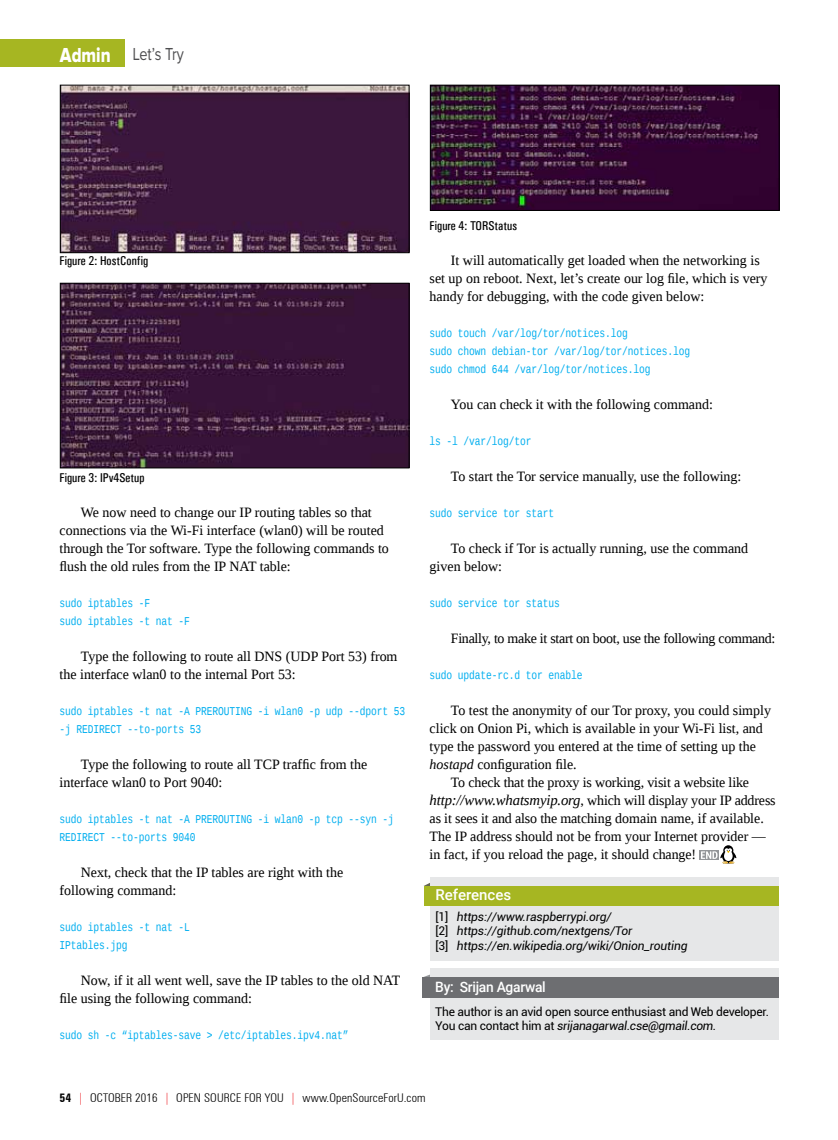
<style>
.page{position:relative;width:838px;height:1140px;background:#fff}
.page>*{position:absolute;margin:0;border:0;box-sizing:border-box;transform-origin:0 0}
.t1{font:18px "Proxima Nova";letter-spacing:-.01em;color:#4d4d4f;scale:.8 1}
.t2{font:500 15px "Roboto";color:#fff}
.t3{font:14.25px/18px "Liberation Serif";color:#000}
.t4{font:14.25px "Liberation Serif";letter-spacing:-.02em;color:#000}
.t5{font:500 14.25px "Roboto";letter-spacing:-.02em;color:#fff}
.t6{font:12.75px "Univers Condensed";color:#000}
.t7{font:12px/18px "Liberation Mono";letter-spacing:-.01em;color:#00aeef;scale:.8 1}
.t8{font:italic 12px/14.4px "Roboto";letter-spacing:-.01em;color:#000}
.t9{font:12px/14.4px "Roboto";letter-spacing:-.02em;color:#000}
.t10{font:300 condensed 12px "Zurich BT";letter-spacing:.01em;color:#000}
.s1{font-family:"Proxima Nova Extrabld";font-size:21px;color:#fff}
.s2{font-style:italic}
.s3{font-style:italic;font-size:15px}
.s4{font-style:normal}
.s5{font-weight:700}
.s6{color:#ed1d24}
</style>
<div class="page">
<div style="left:0;top:40px;width:125px;height:27px;background:#a6b622"></div>
<div style="left:430px;top:968px;width:348px;height:72px;background:#e6e7e8"></div>
<div style="left:422px;top:977px;width:356px;height:21px;background:#6d6e71"></div>
<div style="left:699px;top:850px;width:19px;height:9px;background:#939598"></div>
<svg style="left:701px;top:845px;width:35px;height:18px"></svg>
<div style="left:430px;top:877px;width:348px;height:83px;background:#e6e7e8"></div>
<svg style="left:424px;top:883px;width:6px;height:3px"></svg>
<div style="left:423px;top:886px;width:355px;height:19px;background:#a6b622"></div>
<img style="left:62px;top:87px;width:345px;height:164px">
<div style="left:60px;top:85px;width:349px;height:168px;border:1px solid #000"></div>
<img style="left:432px;top:87px;width:345px;height:122px">
<div style="left:430px;top:85px;width:349px;height:126px;border:1px solid #000"></div>
<img style="left:62px;top:285px;width:345px;height:181px">
<div style="left:60px;top:283px;width:349px;height:185px;border:1px solid #000"></div>
<p class="t1" style="left:60px;top:46px;width:156px"><span class="s1">Admin</span> Let’s Try</p>
<p class="t6" style="left:60px;top:253px;width:90px">Figure 2: HostConfig</p>
<p class="t6" style="left:60px;top:470px;width:87px">Figure 3: IPv4Setup</p>
<p class="t3" style="left:60px;top:503px;width:331px;text-indent:21px">We now need to change our IP routing tables so that connections via the Wi-Fi interface (wlan0) will be routed through the Tor software. Type the following commands to flush the old rules from the IP NAT table:</p>
<p class="t7" style="left:60px;top:595px;width:164px">sudo iptables -F<br>sudo iptables -t nat -F</p>
<p class="t3" style="left:60px;top:647px;width:339px;text-indent:21px">Type the following to route all DNS (UDP Port 53) from the interface wlan0 to the internal Port 53:</p>
<p class="t7" style="left:60px;top:703px;width:434px">sudo iptables -t nat -A PREROUTING -i wlan0 -p udp --dport 53 -j REDIRECT --to-ports 53</p>
<p class="t3" style="left:60px;top:755px;width:309px;text-indent:21px">Type the following to route all TCP traffic from the interface wlan0 to Port 9040:</p>
<p class="t7" style="left:60px;top:811px;width:419px">sudo iptables -t nat -A PREROUTING -i wlan0 -p tcp --syn -j<br>REDIRECT --to-ports 9040</p>
<p class="t3" style="left:60px;top:863px;width:285px;text-indent:21px">Next, check that the IP tables are right with the following command:</p>
<p class="t7" style="left:60px;top:919px;width:164px">sudo iptables -t nat -L<br>IPtables.jpg</p>
<p class="t3" style="left:60px;top:971px;width:342px;text-indent:21px">Now, if it all went well, save the IP tables to the old NAT file using the following command:</p>
<p class="t7" style="left:60px;top:1027px;width:363px">sudo sh -c “iptables-save &gt; /etc/iptables.ipv4.nat”</p>
<p class="t6" style="left:429px;top:218px;width:89px">Figure 4: TORStatus</p>
<p class="t3" style="left:429px;top:251px;width:339px;text-indent:21px">It will automatically get loaded when the networking is set up on reboot. Next, let’s create our log file, which is very handy for debugging, with the code given below:</p>
<p class="t7" style="left:429px;top:325px;width:327px">sudo touch /var/log/tor/notices.log<br>sudo chown debian-tor /var/log/tor/notices.log sudo chmod 644 /var/log/tor/notices.log</p>
<p class="t3" style="left:451px;top:395px;width:263px">You can check it with the following command:</p>
<p class="t7" style="left:429px;top:433px;width:129px">ls -l /var/log/tor</p>
<p class="t3" style="left:451px;top:467px;width:292px">To start the Tor service manually, use the following:</p>
<p class="t7" style="left:429px;top:505px;width:157px">sudo service tor start</p>
<p class="t3" style="left:429px;top:539px;width:320px;text-indent:21px">To check if Tor is actually running, use the command given below:</p>
<p class="t7" style="left:429px;top:595px;width:164px">sudo service tor status</p>
<p class="t4" style="left:451px;top:629px;width:326px">Finally, to make it start on boot, use the following command:</p>
<p class="t7" style="left:429px;top:667px;width:193px">sudo update-rc.d tor enable</p>
<p class="t3" style="left:451px;top:701px;width:322px">To test the anonymity of our Tor proxy, you could simply</p>
<p class="t3" style="left:429px;top:719px;width:335px">click on Onion Pi, which is available in your Wi-Fi list, and</p>
<p class="t3" style="left:429px;top:737px;width:328px">type the password you entered at the time of setting up the</p>
<p class="t3" style="left:429px;top:755px;width:149px"><span class="s2">hostapd</span> configuration file.</p>
<p class="t3" style="left:451px;top:773px;width:300px">To check that the proxy is working, visit a website like</p>
<p class="t3" style="left:429px;top:791px;width:347px"><span class="s3">http://www.whatsmyip.org</span>, which will display your IP address</p>
<p class="t3" style="left:429px;top:809px;width:336px">as it sees it and also the matching domain name, if available.</p>
<p class="t3" style="left:429px;top:827px;width:338px">The IP address should not be from your Internet provider —</p>
<p class="t3" style="left:429px;top:845px;width:268px">in fact, if you reload the page, it should change!</p>
<p class="t2" style="left:435px;top:884px;width:77px">References</p>
<p class="t8" style="left:435px;top:909px;width:254px"><span class="s4">[1]</span> https://www.raspberrypi.org/<br><span class="s4">[2]</span> https://github.com/nextgens/Tor<br><span class="s4">[3]</span> https://en.wikipedia.org/wiki/Onion_routing</p>
<p class="t5" style="left:435px;top:977px;width:112px">By: Srijan Agarwal</p>
<p class="t9" style="left:435px;top:1004px;width:335px">The author is an avid open source enthusiast and Web developer.<br>You can contact him at <span class="s2">srijanagarwal.cse@gmail.com.</span></p>
<p class="t10" style="left:60px;top:1090px;width:171px"><span class="s5">54</span> <span class="s6">|</span> october 2016 <span class="s6">|</span> OPEN SOURCE</p>
<p class="t10" style="left:244px;top:1090px;width:183px">For You <span class="s6">|</span> www.OpenSourceForU.com</p>
</div>
